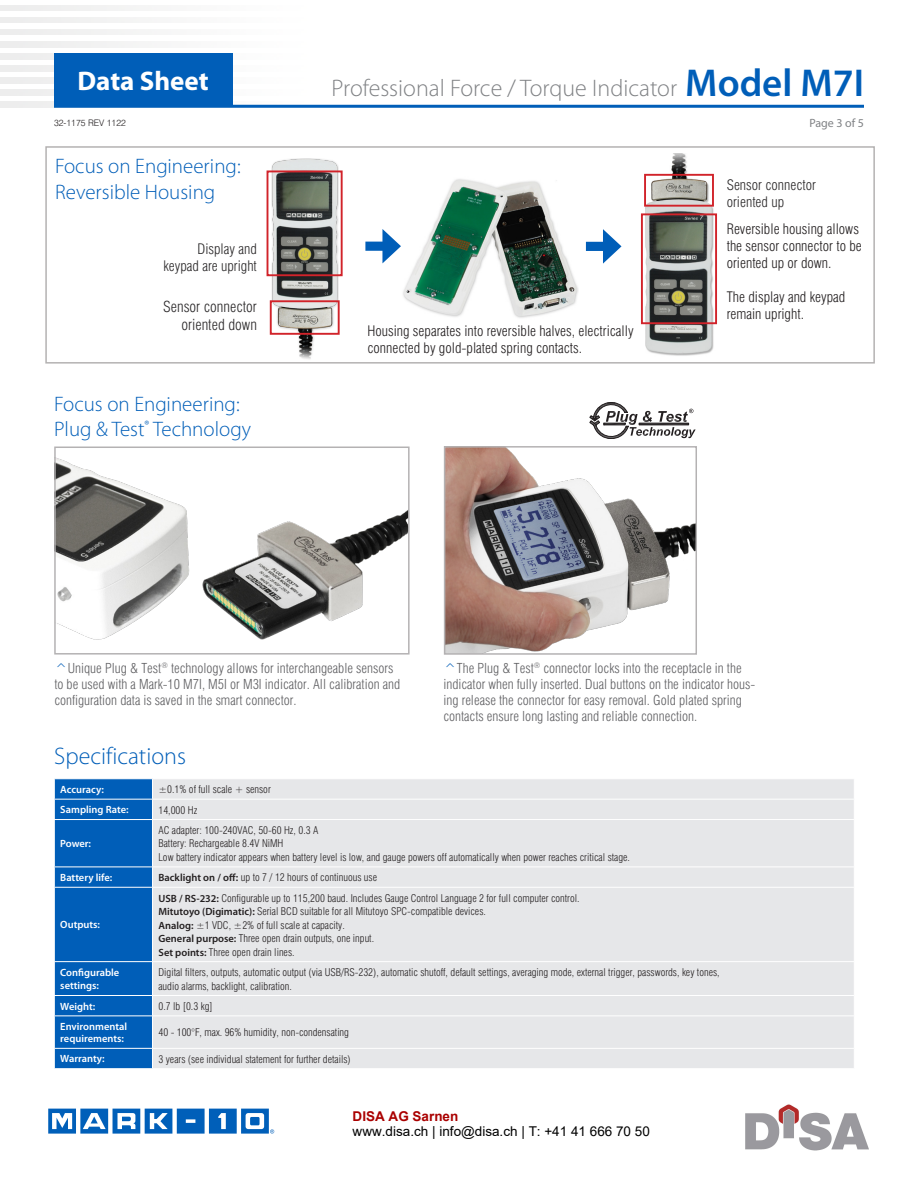
<style>
.page{position:relative;width:918px;height:1188px;background:#fff}
.page>*{position:absolute;margin:0;border:0;box-sizing:border-box;transform-origin:0 0}
.t1{font:700 27px "Myriad Pro";color:#fff}
.t2{font:300 24px "Myriad Pro";color:#808285}
.SECTION_HEADER_LIGHT{font:300 24px "Myriad Pro";color:#005eb8}
.SECTION_HEADER_LIGHT-2{font:300 21px "Myriad Pro";color:#005eb8}
.t3{font:300 condensed 15px/18px "Swiss 721 BT";color:#2b292a;text-align:right}
.t4{font:300 condensed 14.25px/17.1px "Swiss 721 BT";color:#231f20}
.t5{font:300 condensed 14.25px/17.1px "Swiss 721 BT";color:#2b292a}
.t6{font:300 condensed 13.5px/16.2px "Swiss 721 BT";color:#5f5f62}
.t7{font:13.5px "Arial";color:#000}
.t8{font:700 13.5px "Arial";color:#a00}
.PAGE_NUMBER{font:12px "Myriad Pro";color:#808285}
.t9{font:300 condensed 10.5px "Swiss 721 BT";color:#231f20}
.t10{font:600 10.5px/12.6px "Myriad Pro";color:#fff}
.t11{font:300 9px "Swiss 721 BT";color:#231f20}
.s1{font-weight:600;font-size:39px;color:#005eb8}
.s2{font-stretch:normal;color:#005eb8}
.s3{font-family:"Myriad Pro";font-weight:600;font-stretch:normal}
</style>
<div class="page">
<img style="left:0;top:53px;width:233px;height:6px">
<img style="left:0;top:65px;width:233px;height:6px">
<img style="left:0;top:77px;width:233px;height:7px">
<img style="left:0;top:89px;width:233px;height:7px">
<img style="left:0;top:101px;width:311px;height:7px">
<hr style="left:54px;top:105px;width:810px;height:3px;background:#005eb8">
<div style="left:54px;top:53px;width:178px;height:54px;background:#005eb8"></div>
<div style="left:45px;top:146px;width:830px;height:218px;border:2px solid #b4b2b2"></div>
<img style="left:403px;top:179px;width:175px;height:139px">
<img style="left:271px;top:158px;width:67px;height:201px">
<img style="left:645px;top:153px;width:70px;height:203px">
<div style="left:153px;top:779px;width:701px;height:289px;background:#e6e7e9"></div>
<hr style="left:152px;top:799px;width:703px;height:1px;background:#fff">
<hr style="left:152px;top:819px;width:703px;height:1px;background:#fff">
<hr style="left:152px;top:867px;width:703px;height:1px;background:#fff">
<hr style="left:152px;top:887px;width:703px;height:1px;background:#fff">
<hr style="left:152px;top:961px;width:703px;height:1px;background:#fff">
<hr style="left:152px;top:995px;width:703px;height:1px;background:#fff">
<hr style="left:152px;top:1015px;width:703px;height:1px;background:#fff">
<hr style="left:152px;top:1048px;width:703px;height:1px;background:#fff">
<svg style="left:54px;top:779px;width:99px;height:289px;background:#0c65bb"></svg>
<div style="left:365px;top:242px;width:25px;height:9px;background:#005eb8"></div>
<svg style="left:382px;top:229px;width:19px;height:34px"></svg>
<div style="left:586px;top:242px;width:24px;height:9px;background:#005eb8"></div>
<svg style="left:603px;top:229px;width:19px;height:35px"></svg>
<div style="left:267px;top:170px;width:76px;height:106px;border:2px solid #d1232a"></div>
<div style="left:641px;top:213px;width:76px;height:111px;border:2px solid #d1232a"></div>
<div style="left:270px;top:300px;width:70px;height:35px;border:2px solid #d1232a"></div>
<div style="left:644px;top:174px;width:70px;height:33px;border:2px solid #d1232a"></div>
<img style="left:447px;top:449px;width:247px;height:203px">
<div style="left:444px;top:446px;width:253px;height:209px;border:2px solid #b4b2b3"></div>
<svg style="left:590px;top:402px;width:106px;height:37px"></svg>
<img style="left:57px;top:458px;width:350px;height:182px">
<div style="left:54px;top:447px;width:356px;height:208px;border:2px solid #b4b2b3"></div>
<svg style="left:48px;top:1109px;width:226px;height:25px"></svg>
<img style="left:745px;top:1104px;width:123px;height:47px">
<p class="t2" style="left:332px;top:73px;width:534px">Professional Force / Torque Indicator <span class="s1">Model M7I</span></p>
<h1 class="t1" style="left:78px;top:63px;width:133px">Data Sheet</h1>
<p class="t11" style="left:54px;top:117px;width:73px">32-1175 REV 1122</p>
<p class="PAGE_NUMBER" style="left:809px;top:115px;width:56px">Page 3 of 5</p>
<p class="SECTION_HEADER_LIGHT-2" style="left:55px;top:154px;width:187px">Focus on Engineering:</p>
<p class="SECTION_HEADER_LIGHT-2" style="left:55px;top:179px;width:162px">Reversible Housing</p>
<p class="t5" style="left:198px;top:240px;width:61px">Display and</p>
<p class="t5" style="left:163px;top:257px;width:95px">keypad are upright</p>
<p class="t3" style="left:163px;top:298px;width:95px">Sensor connector oriented down</p>
<p class="SECTION_HEADER_LIGHT-2" style="left:54px;top:391px;width:187px">Focus on Engineering:</p>
<p class="SECTION_HEADER_LIGHT-2" style="left:54px;top:416px;width:198px">Plug &amp; Test<sup>®</sup> Technology</p>
<p class="t4" style="left:368px;top:322px;width:268px">Housing separates into reversible halves, electrically connected by gold-plated spring contacts.</p>
<p class="t5" style="left:727px;top:176px;width:91px">Sensor connector oriented up</p>
<p class="t4" style="left:727px;top:220px;width:137px">Reversible housing allows the sensor connector to be oriented up or down.</p>
<p class="t4" style="left:727px;top:288px;width:120px">The display and keypad remain upright.</p>
<p class="t6" style="left:54px;top:660px;width:347px"><span class="s2">^</span>Unique Plug &amp; Test<sup>®</sup> technology allows for interchangeable sensors to be used with a Mark-10 M7I, M5I or M3I indicator. All calibration and configuration data is saved in the smart connector.</p>
<p class="t6" style="left:443px;top:660px;width:313px"><span class="s2">^</span>The Plug &amp; Test<sup>®</sup> connector locks into the receptacle in the indicator when fully inserted. Dual buttons on the indicator hous&shy;ing release the connector for easy removal. Gold plated spring contacts ensure long lasting and reliable connection.</p>
<p class="SECTION_HEADER_LIGHT" style="left:54px;top:742px;width:133px">Specifications</p>
<p class="t10" style="left:60px;top:783px;width:45px">Accuracy:</p>
<p class="t9" style="left:158px;top:783px;width:114px">±0.1% of full scale + sensor</p>
<p class="t10" style="left:60px;top:803px;width:70px">Sampling Rate:</p>
<p class="t9" style="left:158px;top:803px;width:40px">14,000 Hz</p>
<p class="t10" style="left:60px;top:837px;width:32px">Power:</p>
<p class="t9" style="left:158px;top:824px;width:161px">AC adapter: 100-240VAC, 50-60 Hz, 0.3 A</p>
<p class="t9" style="left:158px;top:837px;width:127px">Battery: Rechargeable 8.4V NiMH</p>
<p class="t9" style="left:158px;top:851px;width:473px">Low battery indicator appears when battery level is low, and gauge powers off automatically when power reaches critical stage.</p>
<p class="t10" style="left:60px;top:871px;width:53px">Battery life:</p>
<p class="t9" style="left:158px;top:871px;width:220px"><span class="s3">Backlight on / off:</span> up to 7 / 12 hours of continuous use</p>
<p class="t10" style="left:60px;top:918px;width:41px">Outputs:</p>
<p class="t9" style="left:158px;top:892px;width:423px"><span class="s3">USB / RS-232:</span> Configurable up to 115,200 baud. Includes Gauge Control Language 2 for full computer control.</p>
<p class="t9" style="left:158px;top:905px;width:329px"><span class="s3">Mitutoyo (Digimatic):</span> Serial BCD suitable for all Mitutoyo SPC-compatible devices.</p>
<p class="t9" style="left:158px;top:919px;width:188px"><span class="s3">Analog:</span> ±1 VDC, ±2% of full scale at capacity.</p>
<p class="t9" style="left:158px;top:932px;width:217px"><span class="s3">General purpose:</span> Three open drain outputs, one input.</p>
<p class="t9" style="left:158px;top:946px;width:138px"><span class="s3">Set points:</span> Three open drain lines.</p>
<p class="t10" style="left:60px;top:966px;width:61px">Configurable</p>
<p class="t10" style="left:60px;top:979px;width:40px">settings:</p>
<p class="t9" style="left:158px;top:966px;width:563px">Digital filters, outputs, automatic output (via USB/RS-232), automatic shutoff, default settings, averaging mode, external trigger, passwords, key tones,</p>
<p class="t9" style="left:158px;top:979px;width:135px">audio alarms, backlight, calibration.</p>
<p class="t10" style="left:60px;top:1000px;width:36px">Weight:</p>
<p class="t9" style="left:158px;top:1000px;width:56px">0.7 lb [0.3 kg]</p>
<p class="t10" style="left:60px;top:1020px;width:68px">Environmental requirements:</p>
<p class="t9" style="left:158px;top:1026px;width:192px">40 - 100°F, max. 96% humidity, non-condensating</p>
<p class="t10" style="left:60px;top:1052px;width:46px">Warranty:</p>
<p class="t9" style="left:158px;top:1053px;width:194px">3 years (see individual statement for further details)</p>
<p class="t8" style="left:353px;top:1107px;width:107px">DISA AG Sarnen</p>
<p class="t7" style="left:353px;top:1122px;width:299px">www.disa.ch | info@disa.ch | T: +41 41 666 70 50</p>
</div>
